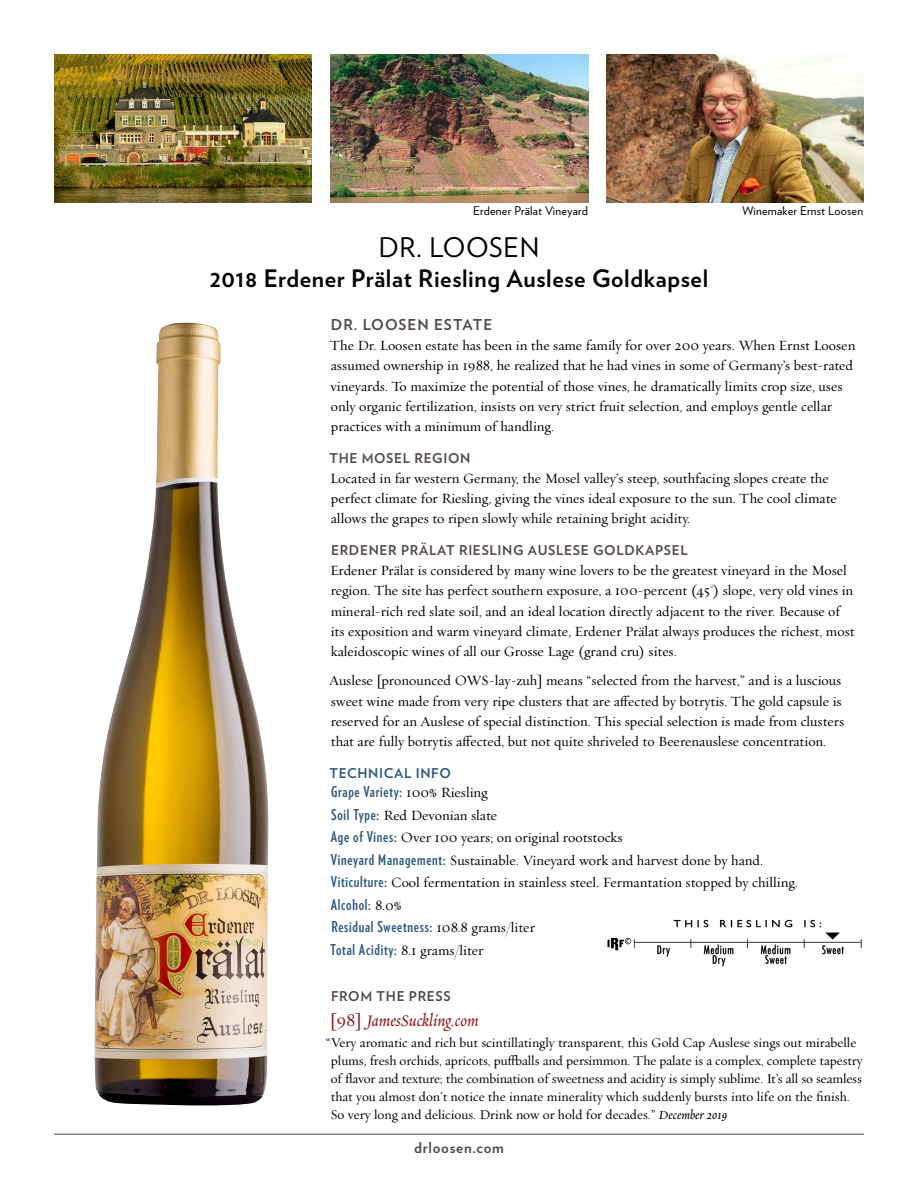
<style>
.page{position:relative;width:918px;height:1188px;background:#fff}
.page>*{position:absolute;margin:0;border:0;box-sizing:border-box;transform-origin:0 0}
.HD_1-V{font:27px "Verlag";letter-spacing:.025em;color:#000}
.HD_1A-V{font:700 24px "Verlag";letter-spacing:.025em;color:#000}
.Praise_Call_out{font:italic 18px "Requiem Text";color:#891a1c}
.Tech_Info_Bullets{font:700 15px "Verlag Compressed";letter-spacing:.05em;color:#2d5980}
.Hd2-V{font:700 15px "Verlag";letter-spacing:.05em;color:#57454f}
.Text-Requiem{font:14.25px/20.2px "Requiem Text";color:#000}
.Tech_Info_Bullets-2{font:14.25px "Requiem Text";color:#000}
.Praise_Text-Requiem{font:13.5px/18px "Requiem Text";color:#000}
.subhd_1{font:700 13.5px "Verlag";letter-spacing:.05em;color:#57454f}
.subhd_blue{font:700 13.5px "Verlag";letter-spacing:.05em;color:#2d5980}
.Captions{font:12px "Verlag";letter-spacing:.02em;color:#000}
.s1{font-family:"Requiem Text";font-weight:400;font-size:14.25px;color:#000}
.s2{font-family:"Verlag Compressed";font-weight:700;font-size:15px;color:#2d5980}
.s3{font-style:normal}
.s4{font-style:italic}
</style>
<div class="page">
<hr style="left:54px;top:1134px;width:810px;height:1px;background:#57454f">
<img style="left:330px;top:54px;width:258px;height:148px">
<img style="left:94px;top:322px;width:175px;height:784px">
<img style="left:607px;top:919px;width:255px;height:48px">
<img style="left:54px;top:54px;width:258px;height:148px">
<img style="left:606px;top:54px;width:258px;height:148px">
<p class="Captions" style="left:473px;top:202px;width:116px">Erdener Prälat Vineyard</p>
<p class="Captions" style="left:742px;top:202px;width:122px">Winemaker Ernst Loosen</p>
<p class="HD_1-V" style="left:379px;top:227px;width:162px">DR. LOOSEN</p>
<p class="HD_1A-V" style="left:210px;top:260px;width:500px">2018 Erdener Prälat Riesling Auslese Goldkapsel</p>
<p class="Hd2-V" style="left:331px;top:313px;width:163px">DR. LOOSEN ESTATE</p>
<p class="Text-Requiem" style="left:330px;top:335px;width:527px">The Dr. Loosen estate has been in the same family for over 200 years. When Ernst Loosen assumed ownership in 1988, he realized that he had vines in some of Germany’s best-rated vineyards. To maximize the potential of those vines, he dramatically limits crop size, uses only organic fertilization, insists on very strict fruit selection, and employs gentle cellar practices with a minimum of handling.</p>
<p class="subhd_1" style="left:329px;top:447px;width:143px">THE MOSEL REGION</p>
<p class="Text-Requiem" style="left:330px;top:468px;width:508px">Located in far western Germany, the Mosel valley’s steep, southfacing slopes create the perfect climate for Riesling, giving the vines ideal exposure to the sun. The cool climate allows the grapes to ripen slowly while retaining bright acidity.</p>
<p class="subhd_1" style="left:331px;top:540px;width:358px">ERDENER PRÄLAT RIESLING AUSLESE GOLDKAPSEL</p>
<p class="Text-Requiem" style="left:330px;top:560px;width:526px">Erdener Prälat is considered by many wine lovers to be the greatest vineyard in the Mosel region. The site has perfect southern exposure, a 100-percent (45°) slope, very old vines in mineral-rich red slate soil, and an ideal location directly adjacent to the river. Because of its exposition and warm vineyard climate, Erdener Prälat always produces the richest, most kaleidoscopic wines of all our Grosse Lage (grand cru) sites.</p>
<p class="Text-Requiem" style="left:329px;top:670px;width:517px">Auslese [pronounced OWS-lay-zuh] means “selected from the harvest,” and is a luscious sweet wine made from very ripe clusters that are affected by botrytis. The gold capsule is reserved for an Auslese of special distinction. This special selection is made from clusters that are fully botrytis affected, but not quite shriveled to Beerenauslese concentration.</p>
<p class="subhd_blue" style="left:329px;top:762px;width:123px">TECHNICAL INFO</p>
<p class="Tech_Info_Bullets" style="left:331px;top:781px;width:158px">Grape Variety: <span class="s1">100% Riesling</span></p>
<p class="Tech_Info_Bullets-2" style="left:331px;top:805px;width:167px"><span class="s2">Soil Type:</span> Red Devonian slate</p>
<p class="Tech_Info_Bullets-2" style="left:331px;top:827px;width:293px"><span class="s2">Age of Vines:</span> Over 100 years; on original rootstocks</p>
<p class="Tech_Info_Bullets-2" style="left:331px;top:850px;width:434px"><span class="s2">Vineyard Management:</span> Sustainable. Vineyard work and harvest done by hand.</p>
<p class="Tech_Info_Bullets-2" style="left:331px;top:872px;width:469px"><span class="s2">Viticulture:</span> Cool fermentation in stainless steel. Fermantation stopped by chilling.</p>
<p class="Tech_Info_Bullets" style="left:331px;top:894px;width:73px">Alcohol: <span class="s1">8.0%</span></p>
<p class="Tech_Info_Bullets" style="left:331px;top:916px;width:205px">Residual Sweetness: <span class="s1">108.8 grams/liter</span></p>
<p class="Tech_Info_Bullets-2" style="left:331px;top:940px;width:154px"><span class="s2">Total Acidity:</span> 8.1 grams/liter</p>
<p class="subhd_1" style="left:331px;top:986px;width:121px">FROM THE PRESS</p>
<p class="Praise_Call_out" style="left:330px;top:1009px;width:150px"><span class="s3">[98]</span> JamesSuckling.com</p>
<p class="Praise_Text-Requiem" style="left:330px;top:1033px;width:534px;text-indent:-5px">“Very aromatic and rich but scintillatingly transparent, this Gold Cap Auslese sings out mirabelle plums, fresh orchids, apricots, puffballs and persimmon. The palate is a complex, complete tapestry of flavor and texture; the combination of sweetness and acidity is simply sublime. It’s all so seamless that you almost don’t notice the innate minerality which suddenly bursts into life on the finish.<br>So very long and delicious. Drink now or hold for decades.” <span class="s4">December 2019</span></p>
<p class="Hd2-V" style="left:414px;top:1135px;width:91px">drloosen.com</p>
</div>
